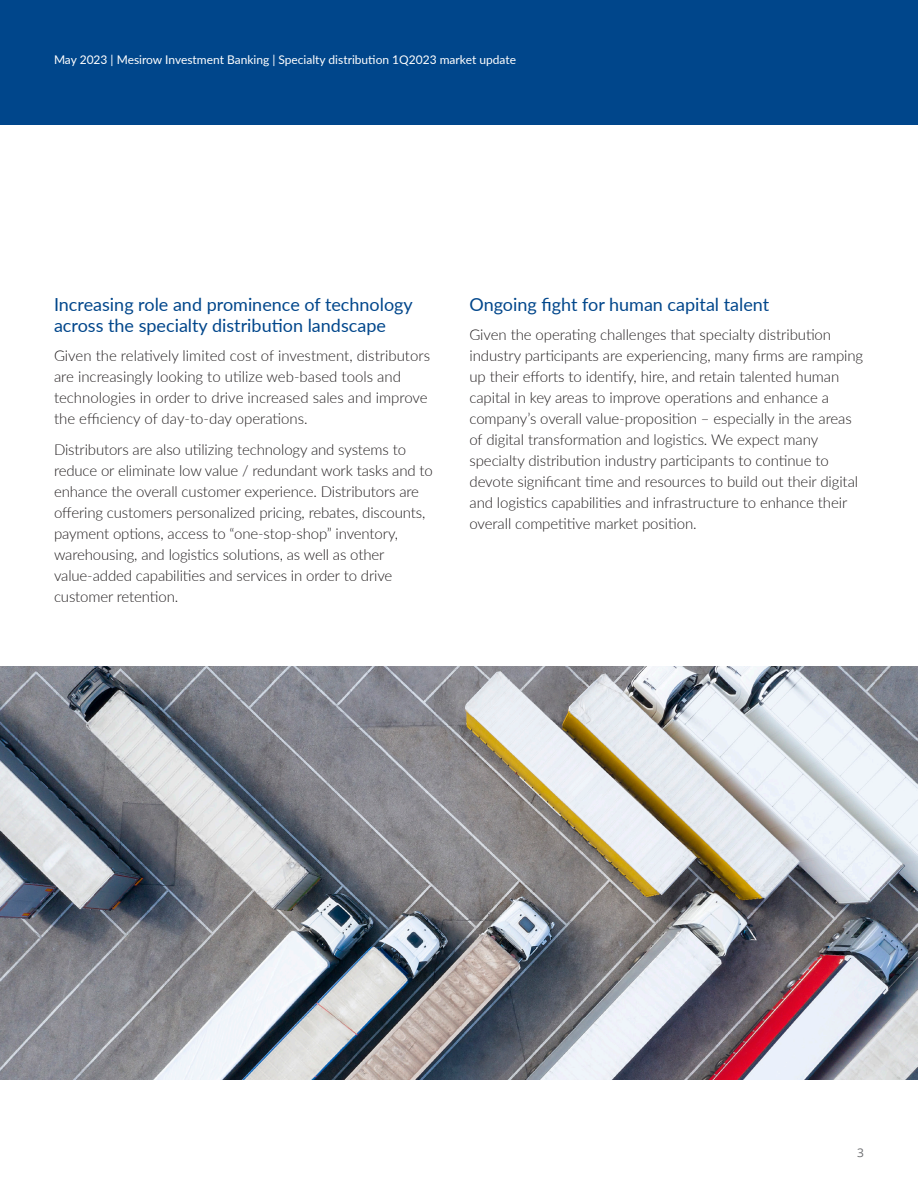
<style>
.page{position:relative;width:918px;height:1188px;background:#fff}
.page>*{position:absolute;margin:0;border:0;box-sizing:border-box;transform-origin:0 0}
._3_Subhead_L1{font:18px/21px "Lato";color:#00468b}
._3_Body{font:300 15px/21px "Lato";letter-spacing:-.005em;color:#231f20}
.t1{font:12px "Lato";color:#fff}
.t2{font:12px "Open Sans";color:#6c6d70}
</style>
<div class="page">
<div style="left:0;top:0;width:918px;height:124px;background:#00468b"></div>
<img style="left:0;top:666px;width:918px;height:414px">
<p class="t1" style="left:54px;top:51px;width:464px">May 2023 | Mesirow Investment Banking | Specialty distribution 1Q2023 market update</p>
<p class="_3_Subhead_L1" style="left:54px;top:294px;width:360px">Increasing role and prominence of technology across the specialty distribution landscape</p>
<p class="_3_Body" style="left:54px;top:345px;width:378px">Given the relatively limited cost of investment, distributors are increasingly looking to utilize web-based tools and technologies in order to drive increased sales and improve the efficiency of day-to-day operations.</p>
<p class="_3_Body" style="left:54px;top:439px;width:380px">Distributors are also utilizing technology and systems to reduce or eliminate low value / redundant work tasks and to enhance the overall customer experience. Distributors are offering customers personalized pricing, rebates, discounts, payment options, access to “one-stop-shop” inventory, warehousing, and logistics solutions, as well as other value-added capabilities and services in order to drive customer retention.</p>
<p class="_3_Subhead_L1" style="left:470px;top:294px;width:301px">Ongoing fight for human capital talent</p>
<p class="_3_Body" style="left:470px;top:324px;width:395px">Given the operating challenges that specialty distribution industry participants are experiencing, many firms are ramping up their efforts to identify, hire, and retain talented human capital in key areas to improve operations and enhance a company’s overall value-proposition – especially in the areas of digital transformation and logistics. We expect many specialty distribution industry participants to continue to devote significant time and resources to build out their digital and logistics capabilities and infrastructure to enhance their overall competitive market position.</p>
<p class="t2" style="left:857px;top:1144px;width:8px">3</p>
</div>
